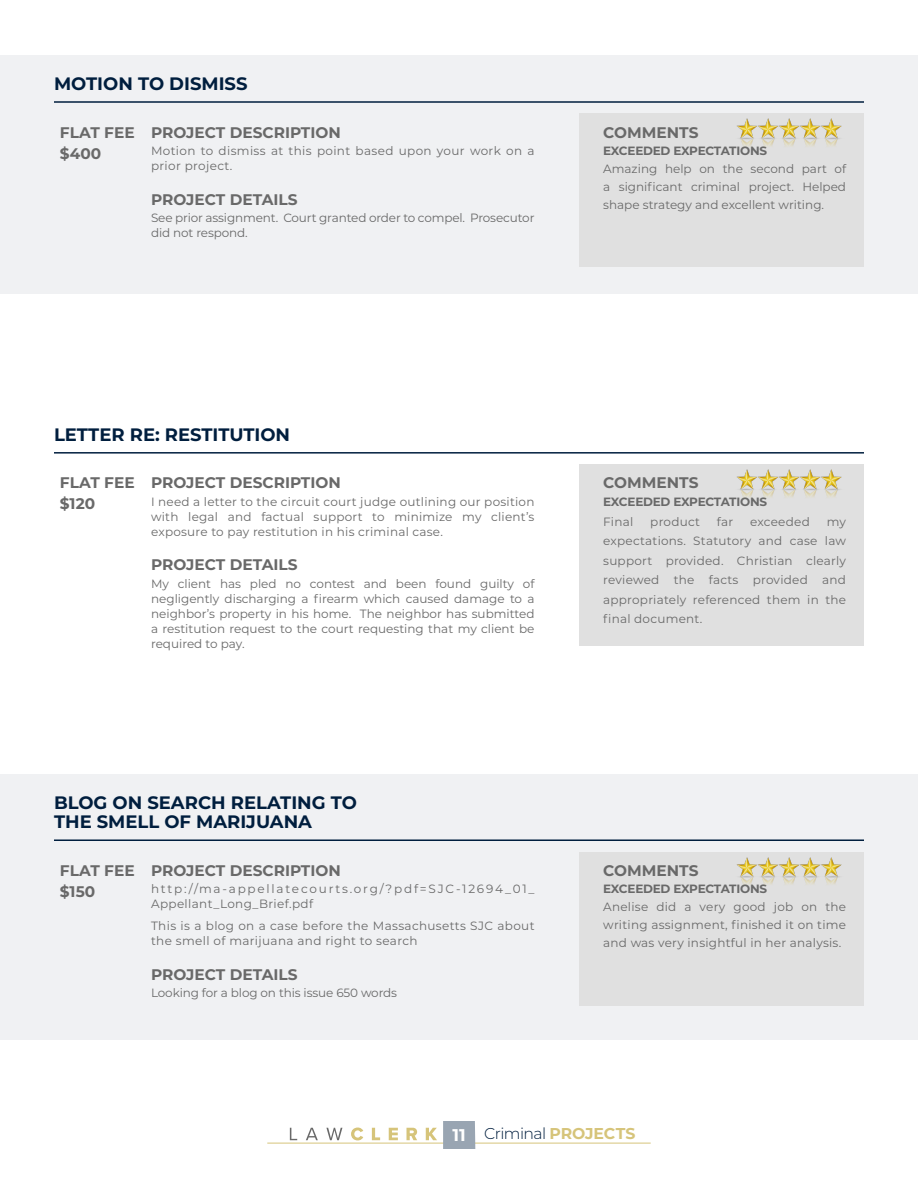
<style>
.page{position:relative;width:918px;height:1188px;background:#fff}
.page>*{position:absolute;margin:0;border:0;box-sizing:border-box;transform-origin:0 0}
.t1{font:700 18px/19.5px "Montserrat";color:#001e3e}
.t2{font:300 15.75px "Montserrat";letter-spacing:-.04em;color:#001e3e}
.t3{font:700 15.3px "Montserrat";color:#696969}
.t4{font:12px/15px "Montserrat";letter-spacing:.02em;color:#696969;text-align:justify}
.t5{font:12px/15px "Montserrat";letter-spacing:-.01em;color:#696969}
.t6{font:12px/18px "Montserrat";color:#696969}
.t7{font:12px/15px "Montserrat";letter-spacing:.15em;color:#696969}
.t8{font:700 12px "Montserrat";letter-spacing:-.02em;color:#696969}
.s1{font-weight:700;font-size:16.95px;color:#fff}
.s2{font-weight:700;color:#d6c47a}
</style>
<div class="page">
<svg style="left:290px;top:1128px;width:7px;height:12px"></svg>
<svg style="left:306px;top:1128px;width:12px;height:12px"></svg>
<svg style="left:326px;top:1128px;width:16px;height:12px"></svg>
<svg style="left:351px;top:1128px;width:12px;height:12px"></svg>
<svg style="left:372px;top:1128px;width:8px;height:12px"></svg>
<svg style="left:389px;top:1128px;width:9px;height:12px"></svg>
<svg style="left:407px;top:1128px;width:10px;height:12px"></svg>
<svg style="left:426px;top:1128px;width:11px;height:12px"></svg>
<hr style="left:267px;top:1143px;width:384px;height:1px;background:#d6c47a">
<div style="left:443px;top:1121px;width:32px;height:28px;background:#99a5b2"></div>
<div style="left:0;top:55px;width:918px;height:239px;background:#f0f1f3"></div>
<div style="left:580px;top:114px;width:284px;height:153px;background:#e0e0e0"></div>
<hr style="left:54px;top:101px;width:810px;height:2px;background:#001e3e">
<img style="left:737px;top:119px;width:105px;height:28px">
<div style="left:0;top:774px;width:918px;height:266px;background:#f0f1f3"></div>
<div style="left:580px;top:852px;width:284px;height:153px;background:#e0e0e0"></div>
<hr style="left:54px;top:839px;width:810px;height:2px;background:#001e3e">
<img style="left:736px;top:857px;width:106px;height:28px">
<div style="left:580px;top:464px;width:284px;height:182px;background:#e0e0e0"></div>
<hr style="left:54px;top:452px;width:810px;height:2px;background:#001e3e">
<img style="left:737px;top:470px;width:105px;height:28px">
<p class="t1" style="left:54px;top:73px;width:195px">MOTION TO DISMISS</p>
<p class="t3" style="left:60px;top:121px;width:76px">FLAT FEE</p>
<p class="t3" style="left:151px;top:121px;width:191px">PROJECT DESCRIPTION</p>
<p class="t3" style="left:603px;top:121px;width:97px">COMMENTS</p>
<p class="t3" style="left:60px;top:142px;width:43px">$400</p>
<p class="t4" style="left:151px;top:143px;width:385px">Motion to dismiss at this point based upon your work on a prior project.</p>
<p class="t8" style="left:603px;top:142px;width:165px">EXCEEDED EXPECTATIONS</p>
<p class="t6" style="left:603px;top:160px;width:244px">Amazing help on the second part of a significant criminal project. Helped</p>
<p class="t3" style="left:151px;top:188px;width:148px">PROJECT DETAILS</p>
<p class="t6" style="left:603px;top:196px;width:222px">shape strategy and excellent writing.</p>
<p class="t5" style="left:151px;top:210px;width:385px">See prior assignment. Court granted order to compel. Prosecutor did not respond.</p>
<p class="t1" style="left:54px;top:424px;width:238px">LETTER RE: RESTITUTION</p>
<p class="t3" style="left:60px;top:472px;width:76px">FLAT FEE</p>
<p class="t3" style="left:151px;top:472px;width:191px">PROJECT DESCRIPTION</p>
<p class="t3" style="left:603px;top:472px;width:97px">COMMENTS</p>
<p class="t3" style="left:60px;top:493px;width:37px">$120</p>
<p class="t4" style="left:151px;top:494px;width:385px">I need a letter to the circuit court judge outlining our position with legal and factual support to minimize my client’s exposure to pay restitution in his criminal case.</p>
<p class="t8" style="left:603px;top:493px;width:165px">EXCEEDED EXPECTATIONS</p>
<p class="t4" style="left:603px;top:513px;width:32px">Final</p>
<p class="t4" style="left:650px;top:513px;width:51px">product</p>
<p class="t4" style="left:717px;top:513px;width:18px">far</p>
<p class="t4" style="left:750px;top:513px;width:61px">exceeded</p>
<p class="t4" style="left:603px;top:511px;width:244px;line-height:19.5px;text-indent:224px">my expectations. Statutory and case law support provided. Christian clearly reviewed the facts provided and appropriately referenced them in the final document.</p>
<p class="t3" style="left:151px;top:554px;width:148px">PROJECT DETAILS</p>
<p class="t4" style="left:151px;top:576px;width:385px">My client has pled no contest and been found guilty of negligently discharging a firearm which caused damage to a neighbor’s property in his home. The neighbor has submitted a restitution request to the court requesting that my client be required to pay.</p>
<p class="t1" style="left:54px;top:792px;width:304px">BLOG ON SEARCH RELATING TO<br>THE SMELL OF MARIJUANA</p>
<p class="t3" style="left:60px;top:859px;width:76px">FLAT FEE</p>
<p class="t3" style="left:151px;top:859px;width:191px">PROJECT DESCRIPTION</p>
<p class="t3" style="left:603px;top:859px;width:97px">COMMENTS</p>
<p class="t3" style="left:60px;top:880px;width:37px">$150</p>
<p class="t7" style="left:151px;top:881px;width:385px">http://ma-appellatecourts.org/?pdf=SJC-12694_01_<br>Appellant_Long_Brief.pdf</p>
<p class="t4" style="left:151px;top:918px;width:385px">This is a blog on a case before the Massachusetts SJC about the smell of marijuana and right to search</p>
<p class="t8" style="left:603px;top:881px;width:165px">EXCEEDED EXPECTATIONS</p>
<p class="t4" style="left:603px;top:898px;width:244px;line-height:18px">Anelise did a very good job on the writing assignment, finished it on time and was very insightful in her analysis.</p>
<p class="t3" style="left:151px;top:963px;width:148px">PROJECT DETAILS</p>
<p class="t5" style="left:151px;top:985px;width:248px">Looking for a blog on this issue 650 words</p>
<h2 class="t2" style="left:452px;top:1122px;width:185px"><span class="s1">11</span> Criminal <span class="s2">PROJECTS</span></h2>
</div>
